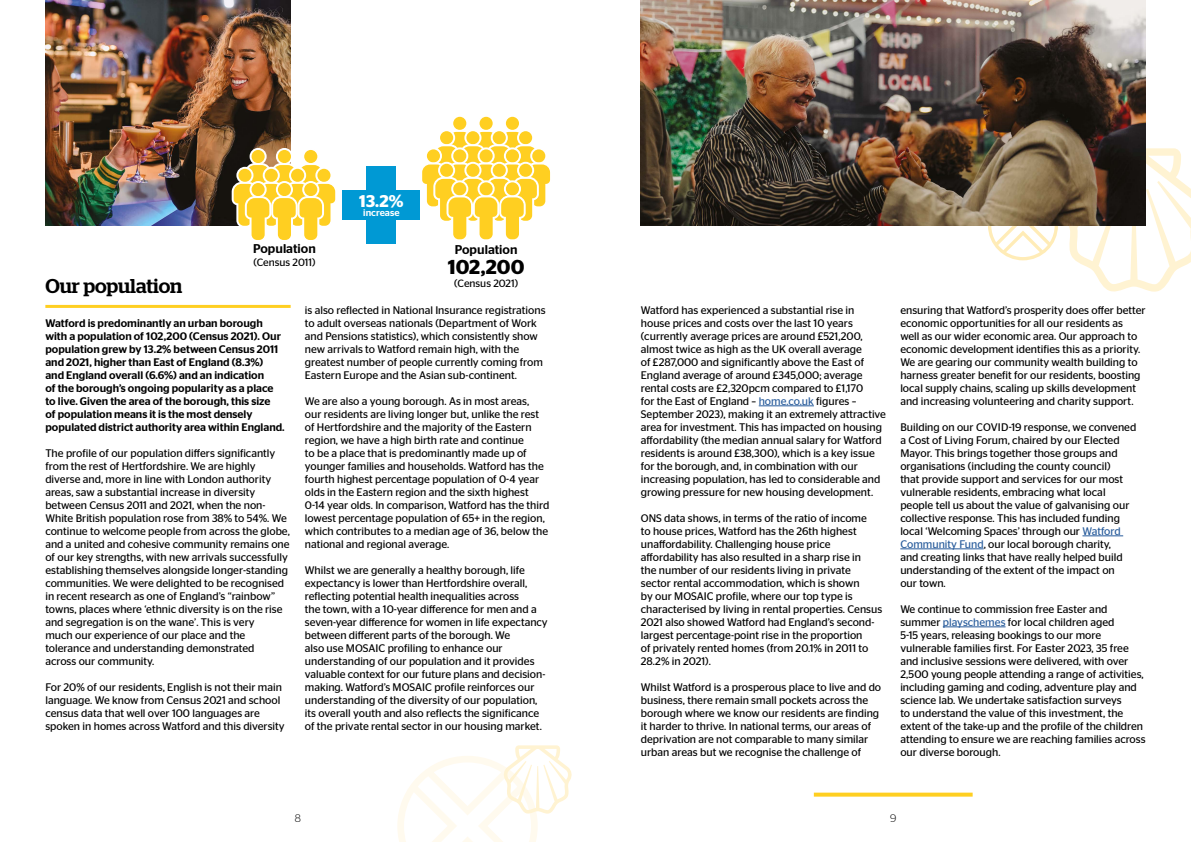
<style>
.page{position:relative;width:1191px;height:842px;background:#fff}
.page>*{position:absolute;margin:0;border:0;box-sizing:border-box;transform-origin:0 0}
.t1{font:600 20.1px "Stag Sans";color:#000}
.t2{font:500 20px "Stag";color:#000}
.t3{font:600 17px "Stag Sans";color:#fff}
.t4{font:500 12.7px "Stag Sans";color:#000}
.t5{font:11px/13px "Stag Sans";color:#000}
.t6{font:500 11px/13px "Stag Sans";color:#000}
.t7{font:300 11px "Stag Sans";color:#000}
.t8{font:10.6px "Stag Sans";color:#000}
.t9{font:500 9.5px "Stag Sans";color:#fff}
.s1{color:#275b9b}
</style>
<div class="page">
<svg style="left:988px;top:148px;width:203px;height:144px"></svg>
<hr style="left:758px;top:406px;width:56px;height:1px;background:#275b9b">
<hr style="left:1082px;top:536px;width:41px;height:1px;background:#275b9b">
<hr style="left:900px;top:549px;width:83px;height:1px;background:#275b9b">
<hr style="left:942px;top:627px;width:63px;height:1px;background:#275b9b">
<img style="left:641px;top:0;width:504px;height:225px">
<hr style="left:45px;top:305px;width:246px;height:3px;background:#ffcf21">
<img style="left:45px;top:0;width:246px;height:225px">
<div style="left:367px;top:167px;width:29px;height:77px;background:#0099d4"></div>
<div style="left:342px;top:191px;width:78px;height:29px;background:#0099d4"></div>
<svg style="left:422px;top:116px;width:129px;height:124px"></svg>
<svg style="left:232px;top:148px;width:104px;height:92px"></svg>
<svg style="left:397px;top:745px;width:175px;height:97px"></svg>
<svg style="left:814px;top:793px;width:158px;height:4px"></svg>
<h2 class="t2" style="left:45px;top:274px;width:139px">Our population</h2>
<p class="t4" style="left:253px;top:241px;width:64px">Population</p>
<p class="t8" style="left:253px;top:256px;width:64px">(Census 2011)</p>
<h3 class="t3" style="left:359px;top:192px;width:46px">13.2%</h3>
<p class="t9" style="left:363px;top:207px;width:38px">increase</p>
<p class="t4" style="left:455px;top:242px;width:64px">Population</p>
<h1 class="t1" style="left:448px;top:255px;width:78px">102,200</h1>
<p class="t8" style="left:454px;top:277px;width:65px">(Census 2021)</p>
<p class="t6" style="left:45px;top:316px;width:241px">Watford is predominantly an urban borough with a population of 102,200 (Census 2021). Our population grew by 13.2% between Census 2011 and 2021, higher than East of England (8.3%) and England overall (6.6%) and an indication<br>of the borough’s ongoing popularity as a place to live. Given the area of the borough, this size<br>of population means it is the most densely populated district authority area within England.</p>
<p class="t5" style="left:45px;top:446px;width:246px">The profile of our population differs significantly from the rest of Hertfordshire. We are highly diverse and, more in line with London authority areas, saw a substantial increase in diversity between Census 2011 and 2021, when the non-White British population rose from 38% to 54%. We continue to welcome people from across the globe, and a united and cohesive community remains one of our key strengths, with new arrivals successfully establishing themselves alongside longer-standing communities. We were delighted to be recognised in recent research as one of England’s “rainbow” towns, places where ‘ethnic diversity is on the rise and segregation is on the wane’. This is very<br>much our experience of our place and the tolerance and understanding demonstrated<br>across our community.</p>
<p class="t5" style="left:45px;top:680px;width:241px">For 20% of our residents, English is not their main language. We know from Census 2021 and school census data that well over 100 languages are spoken in homes across Watford and this diversity</p>
<p class="t5" style="left:305px;top:303px;width:242px">is also reflected in National Insurance registrations to adult overseas nationals (Department of Work and Pensions statistics), which consistently show new arrivals to Watford remain high, with the greatest number of people currently coming from Eastern Europe and the Asian sub-continent.</p>
<p class="t5" style="left:305px;top:394px;width:246px">We are also a young borough. As in most areas,<br>our residents are living longer but, unlike the rest of Hertfordshire and the majority of the Eastern region, we have a high birth rate and continue<br>to be a place that is predominantly made up of younger families and households. Watford has the fourth highest percentage population of 0-4 year olds in the Eastern region and the sixth highest 0-14 year olds. In comparison, Watford has the third lowest percentage population of 65+ in the region, which contributes to a median age of 36, below the national and regional average.</p>
<p class="t5" style="left:305px;top:563px;width:244px">Whilst we are generally a healthy borough, life expectancy is lower than Hertfordshire overall, reflecting potential health inequalities across<br>the town, with a 10-year difference for men and a seven-year difference for women in life expectancy between different parts of the borough. We<br>also use MOSAIC profiling to enhance our understanding of our population and it provides valuable context for our future plans and decision&shy;making. Watford’s MOSAIC profile reinforces our understanding of the diversity of our population, its overall youth and also reflects the significance of the private rental sector in our housing market.</p>
<p class="t5" style="left:641px;top:303px;width:247px">Watford has experienced a substantial rise in house prices and costs over the last 10 years (currently average prices are around £521,200, almost twice as high as the UK overall average<br>of £287,000 and significantly above the East of England average of around £345,000; average rental costs are £2,320pcm compared to £1,170<br>for the East of England – <span class="s1">home.co.uk</span> figures – September 2023), making it an extremely attractive area for investment. This has impacted on housing affordability (the median annual salary for Watford residents is around £38,300), which is a key issue for the borough, and, in combination with our increasing population, has led to considerable and growing pressure for new housing development.</p>
<p class="t5" style="left:641px;top:511px;width:243px">ONS data shows, in terms of the ratio of income<br>to house prices, Watford has the 26th highest unaffordability. Challenging house price affordability has also resulted in a sharp rise in<br>the number of our residents living in private sector rental accommodation, which is shown<br>by our MOSAIC profile, where our top type is characterised by living in rental properties. Census 2021 also showed Watford had England’s second&shy;largest percentage-point rise in the proportion<br>of privately rented homes (from 20.1% in 2011 to 28.2% in 2021).</p>
<p class="t5" style="left:641px;top:680px;width:242px">Whilst Watford is a prosperous place to live and do business, there remain small pockets across the borough where we know our residents are finding it harder to thrive. In national terms, our areas of deprivation are not comparable to many similar urban areas but we recognise the challenge of</p>
<p class="t5" style="left:900px;top:303px;width:247px">ensuring that Watford’s prosperity does offer better economic opportunities for all our residents as<br>well as our wider economic area. Our approach to economic development identifies this as a priority.<br>We are gearing our community wealth building to harness greater benefit for our residents, boosting local supply chains, scaling up skills development and increasing volunteering and charity support.</p>
<p class="t5" style="left:900px;top:420px;width:237px">Building on our COVID-19 response, we convened a Cost of Living Forum, chaired by our Elected Mayor. This brings together those groups and organisations (including the county council)<br>that provide support and services for our most vulnerable residents, embracing what local people tell us about the value of galvanising our collective response. This has included funding local ‘Welcoming Spaces’ through our <span class="s1">Watford Community Fund</span>, our local borough charity,<br>and creating links that have really helped build understanding of the extent of the impact on<br>our town.</p>
<p class="t5" style="left:900px;top:602px;width:247px">We continue to commission free Easter and summer <span class="s1">playschemes</span> for local children aged<br>5-15 years, releasing bookings to our more vulnerable families first. For Easter 2023, 35 free and inclusive sessions were delivered, with over 2,500 young people attending a range of activities, including gaming and coding, adventure play and science lab. We undertake satisfaction surveys<br>to understand the value of this investment, the extent of the take-up and the profile of the children attending to ensure we are reaching families across our diverse borough.</p>
<p class="t7" style="left:295px;top:812px;width:8px">8</p>
<p class="t7" style="left:890px;top:812px;width:8px">9</p>
</div>
